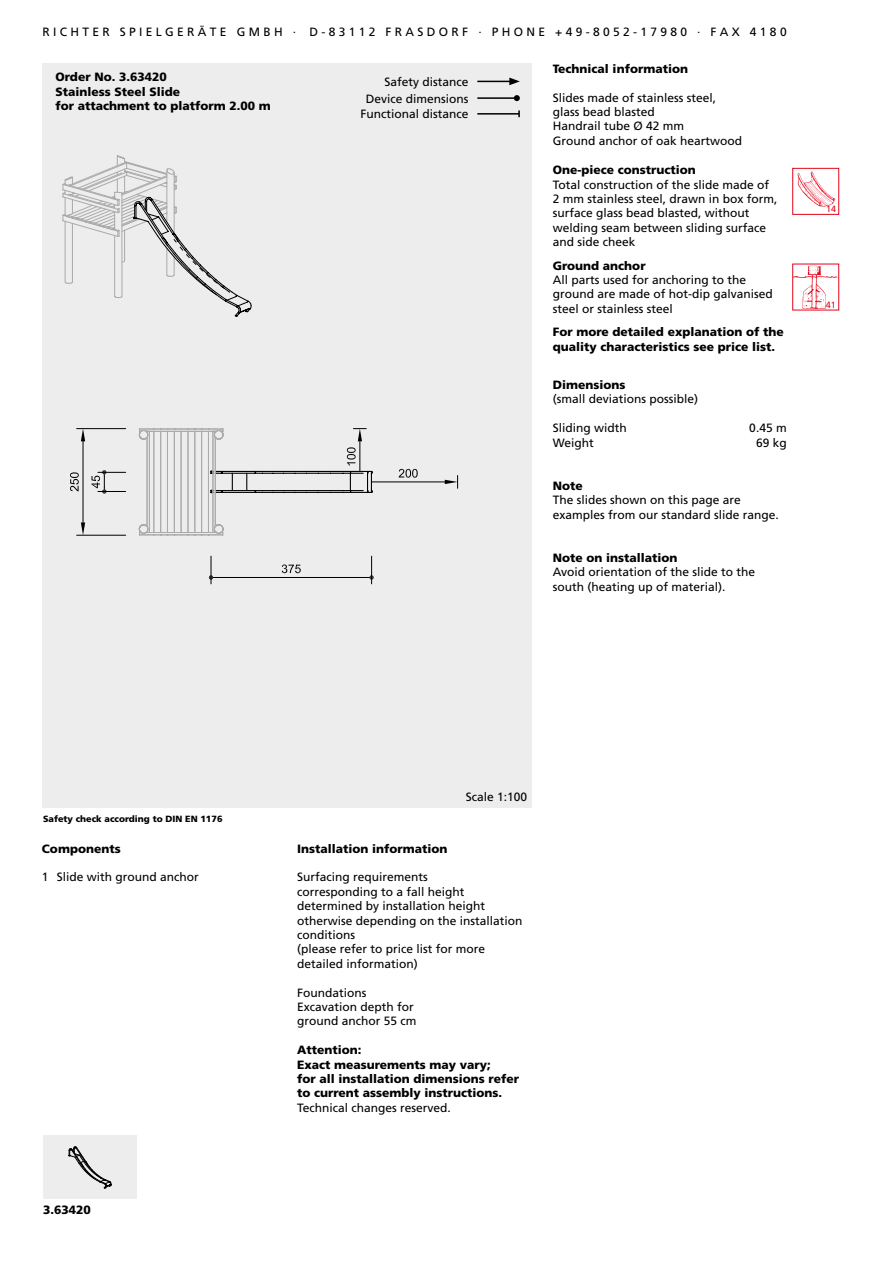
<style>
.page{position:relative;width:893px;height:1263px;background:#fff}
.page>*{position:absolute;margin:0;border:0;box-sizing:border-box;transform-origin:0 0}
.t1{font:12px/14.4px "Frutiger LT Std";color:#000}
.t2{font:900 12px/14.4px "Frutiger LT Std";color:#000}
.t3{font:900 9px "Frutiger LT Std";color:#000}
.t4{font:9px "Frutiger LT Std";color:#e3051b}
</style>
<div class="page">
<div style="left:792px;top:168px;width:47px;height:47px;border:1px solid #e3051b"></div>
<img style="left:797px;top:172px;width:38px;height:35px">
<div style="left:792px;top:264px;width:47px;height:46px;border:1px solid #e3051b"></div>
<img style="left:794px;top:264px;width:43px;height:46px">
<div style="left:43px;top:1135px;width:94px;height:64px;background:#ededed"></div>
<svg style="left:68px;top:1146px;width:44px;height:43px"></svg>
<div style="left:43px;top:64px;width:488px;height:744px;background:#ededed"></div>
<hr style="left:477px;top:81px;width:35px;height:1px;background:#000">
<svg style="left:509px;top:78px;width:11px;height:7px"></svg>
<hr style="left:477px;top:97px;width:40px;height:2px;background:#000">
<svg style="left:514px;top:95px;width:6px;height:6px"></svg>
<hr style="left:477px;top:113px;width:42px;height:2px;background:#000">
<svg style="left:518px;top:110px;width:2px;height:7px"></svg>
<hr style="left:77px;top:428px;width:49px;height:1px;background:#000">
<hr style="left:77px;top:535px;width:49px;height:1px;background:#000">
<hr style="left:83px;top:441px;width:1px;height:81px;background:#000">
<svg style="left:81px;top:429px;width:4px;height:12px"></svg>
<svg style="left:81px;top:522px;width:4px;height:13px"></svg>
<svg style="left:70px;top:472px;width:9px;height:19px"></svg>
<hr style="left:372px;top:481px;width:73px;height:1px;background:#000">
<svg style="left:445px;top:475px;width:13px;height:13px"></svg>
<svg style="left:399px;top:469px;width:19px;height:9px"></svg>
<svg style="left:91px;top:428px;width:283px;height:156px"></svg>
<svg style="left:62px;top:155px;width:190px;height:162px"></svg>
<p class="t1" style="left:43px;top:25px;width:746px">R I C H T E R S P I E L G E R Ä T E G M B H · D - 8 3 1 1 2 F R A S D O R F · P H O N E + 4 9 - 8 0 5 2 - 1 7 9 8 0 · F A X 4 1 8 0</p>
<p class="t2" style="left:56px;top:70px;width:217px">Order No. 3.63420<br>Stainless Steel Slide<br>for attachment to platform 2.00 m</p>
<p class="t1" style="left:360px;top:74px;width:110px;line-height:16.2px;text-align:right">Safety distance<br>Device dimensions<br>Functional distance</p>
<p class="t2" style="left:553px;top:61px;width:137px">Technical information</p>
<p class="t1" style="left:553px;top:90px;width:191px">Slides made of stainless steel, glass bead blasted<br>Handrail tube Ø 42 mm<br>Ground anchor of oak heartwood</p>
<p class="t2" style="left:553px;top:163px;width:145px">One-piece construction</p>
<p class="t1" style="left:553px;top:177px;width:226px">Total construction of the slide made of 2 mm stainless steel, drawn in box form, surface glass bead blasted, without welding seam between sliding surface and side cheek</p>
<p class="t2" style="left:553px;top:258px;width:94px">Ground anchor</p>
<p class="t1" style="left:553px;top:273px;width:222px">All parts used for anchoring to the ground are made of hot-dip galvanised steel or stainless steel</p>
<p class="t2" style="left:553px;top:325px;width:232px">For more detailed explanation of the quality characteristics see price list.</p>
<p class="t2" style="left:553px;top:378px;width:74px">Dimensions</p>
<p class="t1" style="left:553px;top:392px;width:147px">(small deviations possible)</p>
<p class="t1" style="left:553px;top:421px;width:76px">Sliding width</p>
<p class="t1" style="left:749px;top:421px;width:39px">0.45 m</p>
<p class="t1" style="left:553px;top:435px;width:42px">Weight</p>
<p class="t1" style="left:756px;top:435px;width:32px">69 kg</p>
<p class="t2" style="left:553px;top:478px;width:32px">Note</p>
<p class="t1" style="left:553px;top:493px;width:228px">The slides shown on this page are examples from our standard slide range.</p>
<p class="t2" style="left:553px;top:550px;width:126px">Note on installation</p>
<p class="t1" style="left:553px;top:565px;width:204px">Avoid orientation of the slide to the south (heating up of material).</p>
<p class="t4" style="left:826px;top:203px;width:12px">14</p>
<p class="t4" style="left:826px;top:299px;width:12px">41</p>
<p class="t3" style="left:43px;top:813px;width:181px">Safety check according to DIN EN 1176</p>
<p class="t2" style="left:42px;top:841px;width:80px">Components</p>
<p class="t1" style="left:42px;top:870px;width:158px">1 Slide with ground anchor</p>
<p class="t2" style="left:43px;top:1203px;width:49px">3.63420</p>
<p class="t1" style="left:466px;top:790px;width:63px">Scale 1:100</p>
<p class="t2" style="left:297px;top:841px;width:152px">Installation information</p>
<p class="t1" style="left:297px;top:870px;width:227px">Surfacing requirements<br>corresponding to a fall height determined by installation height otherwise depending on the installation conditions<br>(please refer to price list for more detailed information)</p>
<p class="t1" style="left:297px;top:985px;width:121px">Foundations<br>Excavation depth for ground anchor 55 cm</p>
<p class="t2" style="left:297px;top:1043px;width:223px">Attention:<br>Exact measurements may vary;<br>for all installation dimensions refer to current assembly instructions.</p>
<p class="t1" style="left:297px;top:1100px;width:155px">Technical changes reserved.</p>
</div>
